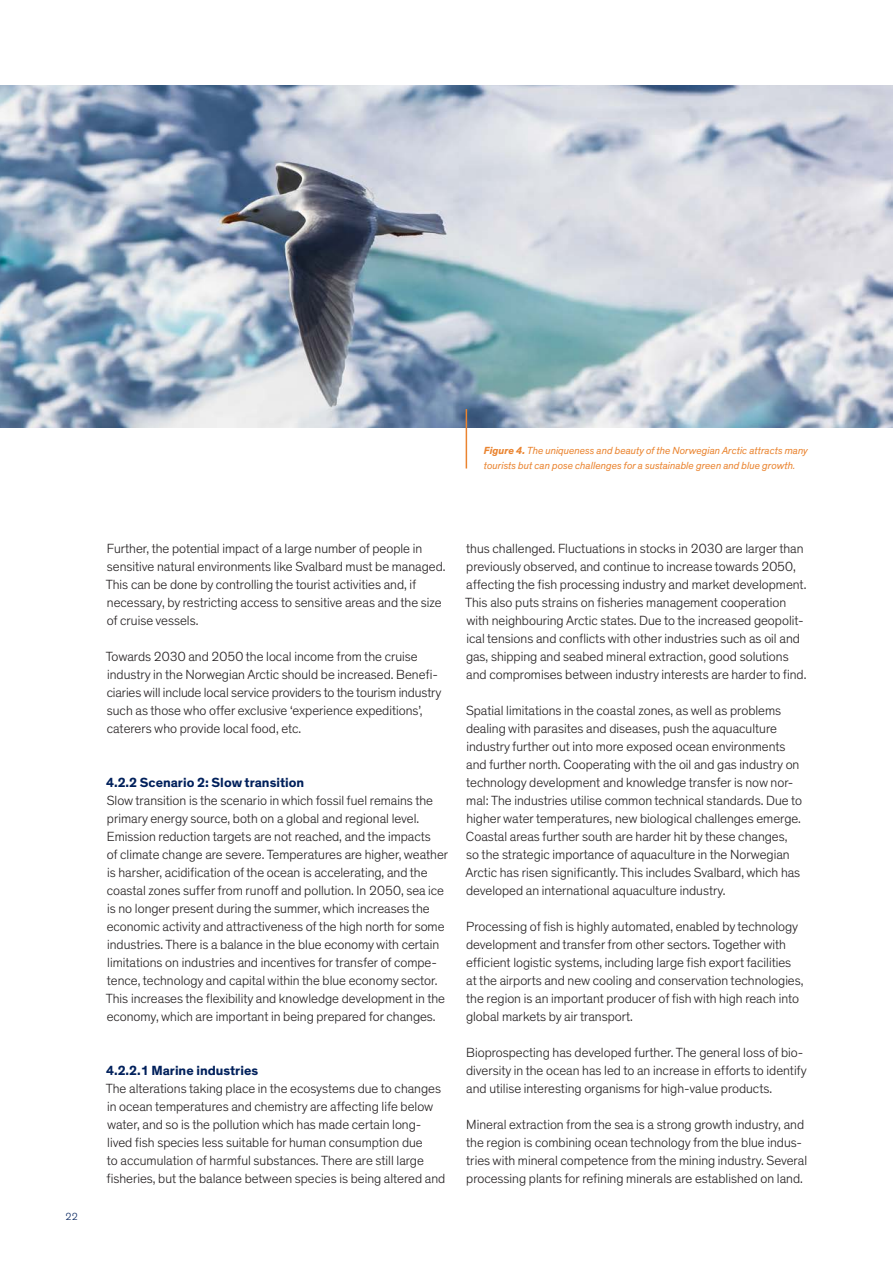
<style>
.page{position:relative;width:893px;height:1263px;background:#fff}
.page>*{position:absolute;margin:0;border:0;box-sizing:border-box;transform-origin:0 0}
.Brødtekst{font:300 13.5px/18px "Theinhardt";color:#231f20}
.Brødtekst-2{font:700 13.5px "Theinhardt";color:#00205b}
.Bildetekst{font:italic 10.5px/15px "Theinhardt";color:#ea8430}
.t1{font:300 10.5px "Theinhardt";color:#00205b}
.s1{font-weight:700}
</style>
<div class="page">
<img style="left:0;top:85px;width:893px;height:342px">
<hr style="left:466px;top:409px;width:1px;height:59px;background:#ea8430">
<p class="Bildetekst" style="left:484px;top:443px;width:326px"><span class="s1">Figure 4.</span> The uniqueness and beauty of the Norwegian Arctic attracts many tourists but can pose challenges for a sustainable green and blue growth.</p>
<p class="t1" style="left:65px;top:1211px;width:14px">22</p>
<p class="Brødtekst" style="left:106px;top:540px;width:341px">Further, the potential impact of a large number of people in sensitive natural environments like Svalbard must be managed.<br>This can be done by controlling the tourist activities and, if necessary, by restricting access to sensitive areas and the size of cruise vessels.</p>
<p class="Brødtekst" style="left:106px;top:648px;width:337px">Towards 2030 and 2050 the local income from the cruise industry in the Norwegian Arctic should be increased. Benefi&shy;ciaries will include local service providers to the tourism industry such as those who offer exclusive ‘experience expeditions’, caterers who provide local food, etc.</p>
<p class="Brødtekst-2" style="left:106px;top:774px;width:200px">4.2.2 Scenario 2: Slow transition</p>
<p class="Brødtekst" style="left:106px;top:792px;width:344px">Slow transition is the scenario in which fossil fuel remains the primary energy source, both on a global and regional level.<br>Emission reduction targets are not reached, and the impacts<br>of climate change are severe. Temperatures are higher, weather is harsher, acidification of the ocean is accelerating, and the coastal zones suffer from runoff and pollution. In 2050, sea ice is no longer present during the summer, which increases the economic activity and attractiveness of the high north for some industries. There is a balance in the blue economy with certain limitations on industries and incentives for transfer of compe&shy;tence, technology and capital within the blue economy sector.<br>This increases the flexibility and knowledge development in the economy, which are important in being prepared for changes.</p>
<p class="Brødtekst-2" style="left:106px;top:1062px;width:153px">4.2.2.1 Marine industries</p>
<p class="Brødtekst" style="left:106px;top:1080px;width:341px">The alterations taking place in the ecosystems due to changes in ocean temperatures and chemistry are affecting life below water, and so is the pollution which has made certain long&shy;lived fish species less suitable for human consumption due<br>to accumulation of harmful substances. There are still large fisheries, but the balance between species is being altered and</p>
<p class="Brødtekst" style="left:465px;top:540px;width:343px">thus challenged. Fluctuations in stocks in 2030 are larger than previously observed, and continue to increase towards 2050, affecting the fish processing industry and market development.<br>This also puts strains on fisheries management cooperation with neighbouring Arctic states. Due to the increased geopolit&shy;ical tensions and conflicts with other industries such as oil and gas, shipping and seabed mineral extraction, good solutions and compromises between industry interests are harder to find.</p>
<p class="Brødtekst" style="left:465px;top:702px;width:338px">Spatial limitations in the coastal zones, as well as problems dealing with parasites and diseases, push the aquaculture industry further out into more exposed ocean environments and further north. Cooperating with the oil and gas industry on technology development and knowledge transfer is now nor&shy;mal: The industries utilise common technical standards. Due to higher water temperatures, new biological challenges emerge.<br>Coastal areas further south are harder hit by these changes, so the strategic importance of aquaculture in the Norwegian Arctic has risen significantly. This includes Svalbard, which has developed an international aquaculture industry.</p>
<p class="Brødtekst" style="left:466px;top:918px;width:339px">Processing of fish is highly automated, enabled by technology development and transfer from other sectors. Together with efficient logistic systems, including large fish export facilities at the airports and new cooling and conservation technologies, the region is an important producer of fish with high reach into global markets by air transport.</p>
<p class="Brødtekst" style="left:466px;top:1044px;width:342px">Bioprospecting has developed further. The general loss of bio&shy;diversity in the ocean has led to an increase in efforts to identify and utilise interesting organisms for high-value products.</p>
<p class="Brødtekst" style="left:466px;top:1116px;width:342px">Mineral extraction from the sea is a strong growth industry, and the region is combining ocean technology from the blue indus&shy;tries with mineral competence from the mining industry. Several processing plants for refining minerals are established on land.</p>
</div>
